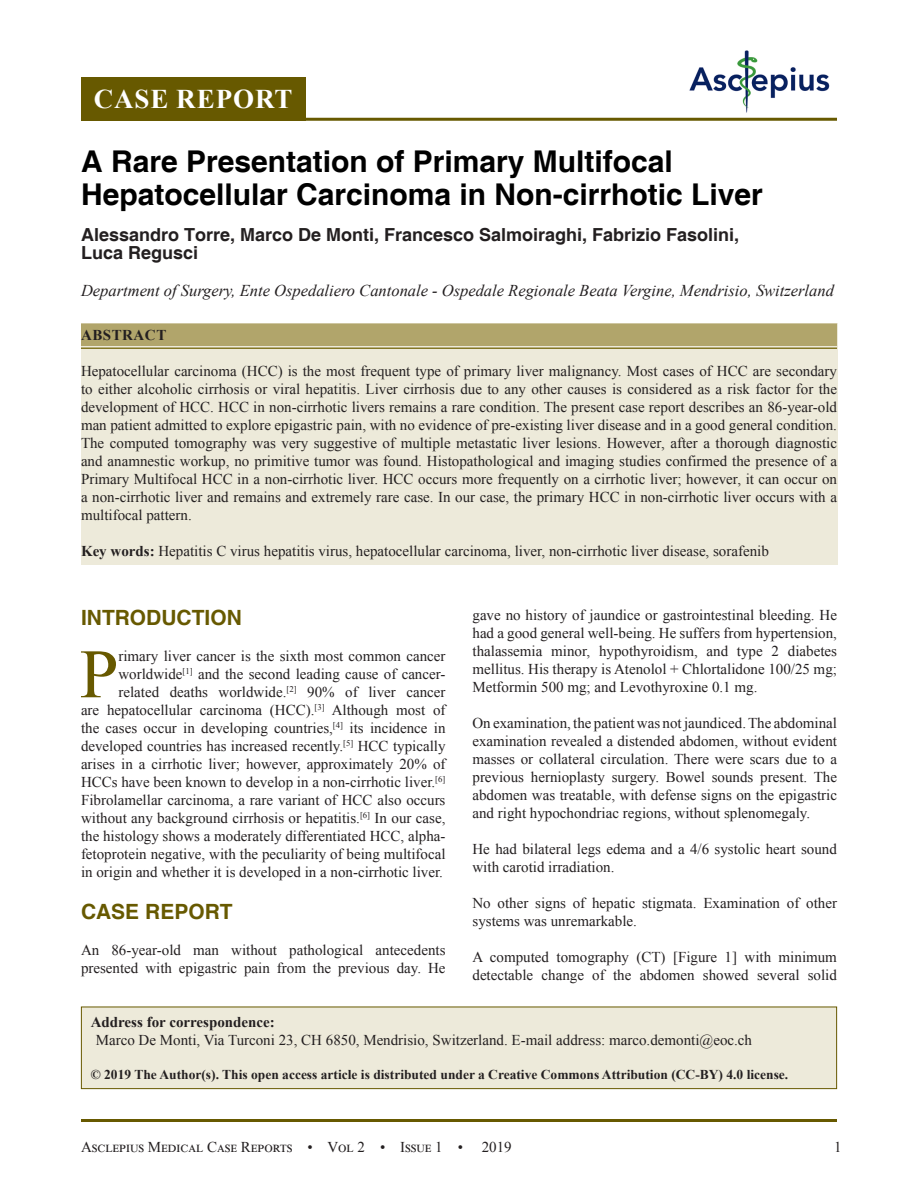
<style>
.page{position:relative;width:918px;height:1188px;background:#fff}
.page>*{position:absolute;margin:0;border:0;box-sizing:border-box;transform-origin:0 0}
.DROP_CAP_TX{font:69.3px "Times New Roman";color:#675900}
.AT{font:700 30px/33px "Helvetica";color:#000}
.AH{font:700 27px "Times New Roman";letter-spacing:.035em;color:#fff}
.t1{font:700 21px "Helvetica";color:#675900}
.AU{font:700 18px/18px "Helvetica";color:#231f20}
.AFF{font:italic 16.5px "Times New Roman";color:#231f20}
.ABS{font:15px/18px "Times New Roman";color:#231f20;text-align:justify}
.TX{font:15px/18px "Times New Roman";color:#231f20}
.DROP_CAP_TX-2{font:15px/18px "Times New Roman";color:#231f20;text-align:right}
.ADD{font:15px/18px "Times New Roman";color:#231f20}
.KWD{font:15px "Times New Roman";color:#231f20}
.ABSH{font:700 15px "Times New Roman";letter-spacing:.035em;color:#231f20}
.CR{font:700 13.5px "Times New Roman";color:#231f20}
.s1{font-weight:700}
</style>
<div class="page">
<hr style="left:81px;top:1119px;width:756px;height:3px;background:#675900">
<img style="left:689px;top:50px;width:141px;height:63px">
<hr style="left:81px;top:118px;width:756px;height:3px;background:#675900">
<div style="left:81px;top:323px;width:756px;height:242px;background:#edeada"></div>
<div style="left:81px;top:323px;width:756px;height:23px;background:#b1a56b"></div>
<hr style="left:81px;top:347px;width:756px;height:2px;background:#847726">
<div style="left:81px;top:77px;width:224px;height:44px;background:#675900"></div>
<div style="left:81px;top:1007px;width:756px;height:82px;background:#edeada"></div>
<div style="left:81px;top:1007px;width:756px;height:82px;border:1px solid #675900"></div>
<p class="AH" style="left:94px;top:79px;width:200px">CASE REPORT</p>
<p class="AT" style="left:81px;top:146px;width:683px">A Rare Presentation of Primary Multifocal<br>Hepatocellular Carcinoma in Non-cirrhotic Liver</p>
<p class="AU" style="left:81px;top:227px;width:660px">Alessandro Torre, Marco De Monti, Francesco Salmoiraghi, Fabrizio Fasolini,<br>Luca Regusci</p>
<p class="AFF" style="left:81px;top:280px;width:754px">Department of Surgery, Ente Ospedaliero Cantonale - Ospedale Regionale Beata Vergine, Mendrisio, Switzerland</p>
<p class="ABSH" style="left:81px;top:324px;width:87px">ABSTRACT</p>
<p class="ABS" style="left:81px;top:361px;width:758px">Hepatocellular carcinoma (HCC) is the most frequent type of primary liver malignancy. Most cases of HCC are secondary to either alcoholic cirrhosis or viral hepatitis. Liver cirrhosis due to any other causes is considered as a risk factor for the development of HCC. HCC in non-cirrhotic livers remains a rare condition. The present case report describes an 86-year-old man patient admitted to explore epigastric pain, with no evidence of pre-existing liver disease and in a good general condition.<br>The computed tomography was very suggestive of multiple metastatic liver lesions. However, after a thorough diagnostic and anamnestic workup, no primitive tumor was found. Histopathological and imaging studies confirmed the presence of a Primary Multifocal HCC in a non-cirrhotic liver. HCC occurs more frequently on a cirrhotic liver; however, it can occur on a non-cirrhotic liver and remains and extremely rare case. In our case, the primary HCC in non-cirrhotic liver occurs with a multifocal pattern.</p>
<p class="KWD" style="left:81px;top:540px;width:689px"><span class="s1">Key words:</span> Hepatitis C virus hepatitis virus, hepatocellular carcinoma, liver, non-cirrhotic liver disease, sorafenib</p>
<h1 class="t1" style="left:81px;top:605px;width:162px">INTRODUCTION</h1>
<p class="DROP_CAP_TX" style="left:80px;top:625px;width:40px">P</p>
<p class="DROP_CAP_TX-2" style="left:81px;top:647px;width:366px">rimary liver cancer is the sixth most common cancer worldwide<sup>[1]</sup> and the second leading cause of cancer&shy;related deaths worldwide.<sup>[2]</sup> 90% of liver cancer<br>are hepatocellular carcinoma (HCC).<sup>[3]</sup> Although most of the cases occur in developing countries,<sup>[4]</sup> its incidence in developed countries has increased recently.<sup>[5]</sup> HCC typically arises in a cirrhotic liver; however, approximately 20% of HCCs have been known to develop in a non-cirrhotic liver.<sup>[6] </sup>Fibrolamellar carcinoma, a rare variant of HCC also occurs without any background cirrhosis or hepatitis.<sup>[6]</sup> In our case, the histology shows a moderately differentiated HCC, alpha&shy;fetoprotein negative, with the peculiarity of being multifocal in origin and whether it is developed in a non-cirrhotic liver.</p>
<h1 class="t1" style="left:81px;top:899px;width:153px">CASE REPORT</h1>
<p class="TX" style="left:81px;top:941px;width:366px">An 86-year-old man without pathological antecedents presented with epigastric pain from the previous day. He</p>
<p class="TX" style="left:472px;top:606px;width:366px;text-align:justify">gave no history of jaundice or gastrointestinal bleeding. He had a good general well-being. He suffers from hypertension, thalassemia minor, hypothyroidism, and type 2 diabetes mellitus. His therapy is Atenolol + Chlortalidone 100/25 mg; Metformin 500 mg; and Levothyroxine 0.1 mg.</p>
<p class="TX" style="left:472px;top:714px;width:366px;text-align:justify">On examination, the patient was not jaundiced. The abdominal examination revealed a distended abdomen, without evident masses or collateral circulation. There were scars due to a previous hernioplasty surgery. Bowel sounds present. The abdomen was treatable, with defense signs on the epigastric and right hypochondriac regions, without splenomegaly.</p>
<p class="TX" style="left:472px;top:840px;width:366px">He had bilateral legs edema and a 4/6 systolic heart sound with carotid irradiation.</p>
<p class="TX" style="left:472px;top:894px;width:366px">No other signs of hepatic stigmata. Examination of other systems was unremarkable.</p>
<p class="TX" style="left:472px;top:948px;width:366px">A computed tomography (CT) [Figure 1] with minimum detectable change of the abdomen showed several solid</p>
<p class="ADD" style="left:96px;top:1012px;width:658px;text-indent:-5px"><span class="s1">Address for correspondence:<br></span>Marco De Monti, Via Turconi 23, CH 6850, Mendrisio, Switzerland. E-mail address: marco.demonti@eoc.ch</p>
<p class="CR" style="left:91px;top:1065px;width:699px">© 2019 The Author(s). This open access article is distributed under a Creative Commons Attribution (CC-BY) 4.0 license.</p>
<p class="ABS" style="left:81px;top:1137px;width:384px">Asclepius Medical Case Reports • Vol 2 • Issue 1 •</p>
<p class="ABS" style="left:482px;top:1137px;width:31px">2019</p>
<p class="ABS" style="left:834px;top:1137px;width:9px">1</p>
</div>
